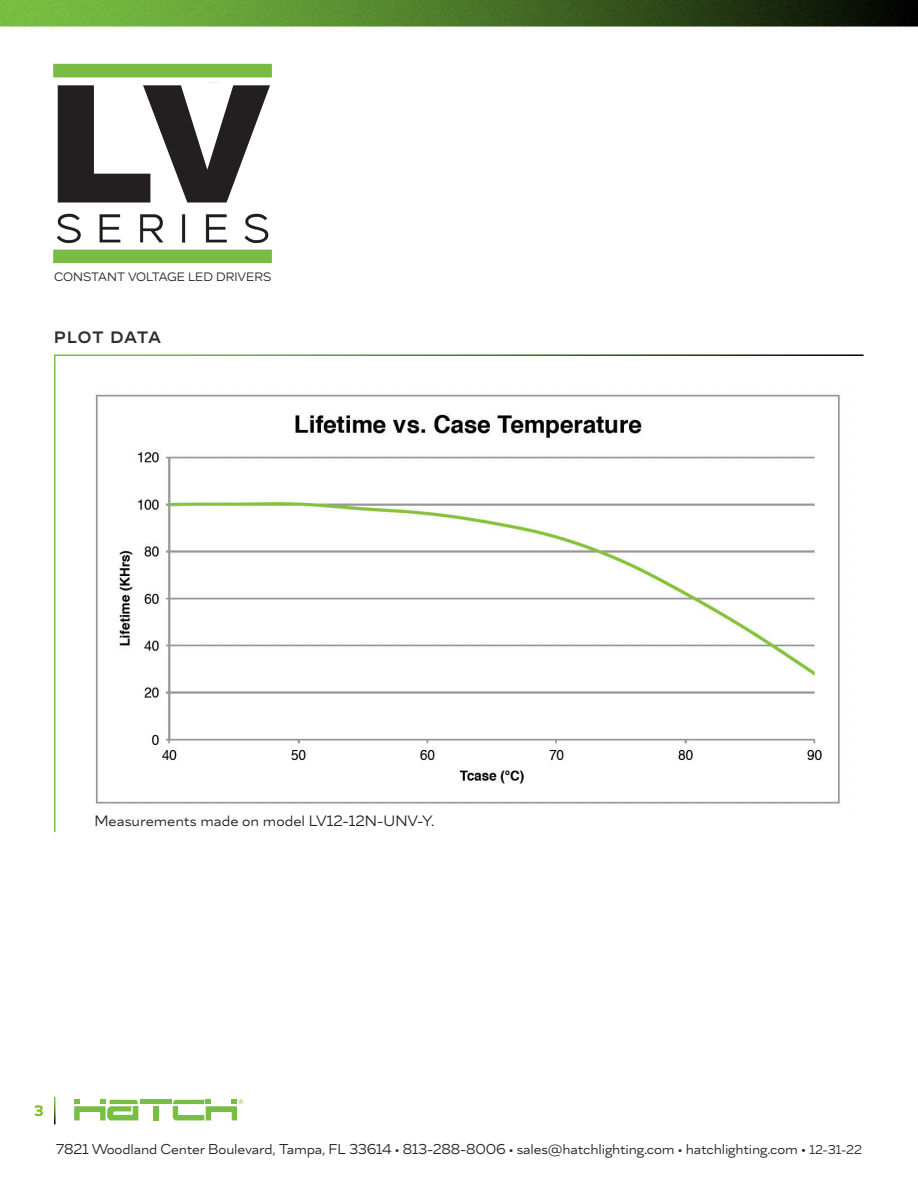
<style>
.page{position:relative;width:918px;height:1188px;background:#fff}
.page>*{position:absolute;margin:0;border:0;box-sizing:border-box;transform-origin:0 0}
.t1{font:900 163.65px "Arial";color:#231f20}
.t2{font:700 16.5px "Skie Wide";letter-spacing:.055em;color:#2f2f2f}
.t3{font:15px "Skie Wide";color:#231f20}
.t4{font:700 15px "Skie Wide";color:#75ba1f}
.t5{font:14.25px "Skie Wide";letter-spacing:-.01em;color:#231f20}
.t6{font:12.15px "Skie Wide";color:#231f20}
.t7{font:6.6px "Helvetica";color:#78be43}
.s1{font-size:15px}
.s2{font-size:12.75px}
</style>
<div class="page">
<img style="left:0;top:0;width:918px;height:27px">
<svg style="left:54px;top:354px;width:810px;height:479px"></svg>
<hr style="left:140px;top:1100px;width:32px;height:4px;background:#78be43">
<div style="left:153px;top:1106px;width:5px;height:14px;background:#78be43"></div>
<svg style="left:74px;top:1100px;width:64px;height:20px"></svg>
<svg style="left:173px;top:1100px;width:64px;height:20px"></svg>
<img style="left:53px;top:63px;width:219px;height:201px">
<div style="left:37px;top:83px;width:258px;height:128px;background:#fff"></div>
<img style="left:77px;top:383px;width:775px;height:434px">
<h1 class="t1" style="left:46px;top:50px;width:226px">LV</h1>
<p class="t6" style="left:54px;top:272px;width:219px">CONSTANT VOLTAGE LED DRIVERS</p>
<p class="t2" style="left:54px;top:330px;width:109px">PLOT DATA</p>
<p class="t3" style="left:94px;top:814px;width:341px">Measurements made on model LV12-12N-UNV-Y.</p>
<p class="t4" style="left:34px;top:1105px;width:11px">3</p>
<p class="t7" style="left:238px;top:1098px;width:6px">®</p>
<p class="t5" style="left:56px;top:1143px;width:808px">7821 Woodland Center Boulevard, Tampa, FL 33614 • 813-288-8006 • sales@hatchlighting.com • hatchlighting.com <span class="s1">•</span> <span class="s2">12-31-22</span></p>
</div>
